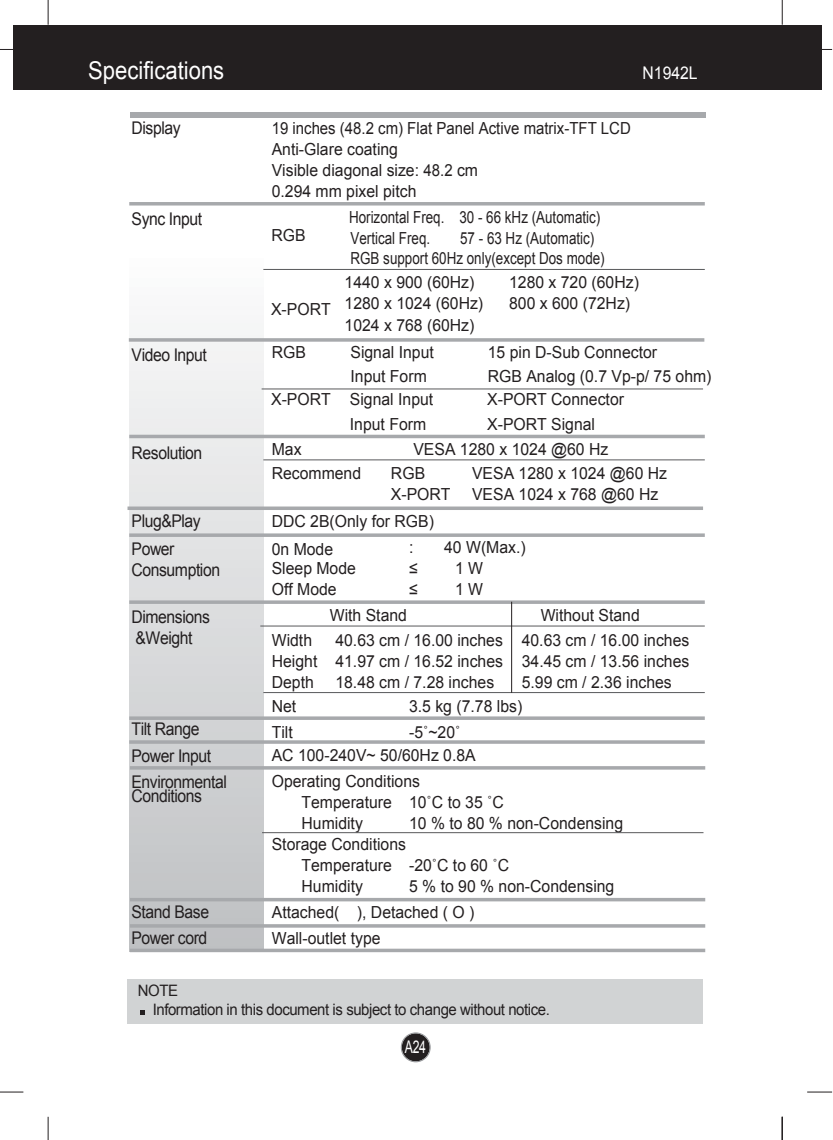
<style>
.page{position:relative;width:833px;height:1140px;background:#fff}
.page>*{position:absolute;margin:0;border:0;box-sizing:border-box;transform-origin:0 0}
.t1{font:24.5px "Arial";color:#fff;scale:.9 1}
.t2{font:17.5px/26.4px "Arial";letter-spacing:-.025em;color:#231f20;scale:.9 1}
.t3{font:17.5px "Arial";color:#fff;scale:.9 1}
.t4{font:17.5px "Arial";color:#fff;scale:.7 1}
.t5{font:16.62px/21px "Arial";color:#231f20;scale:.95 1}
.t6{font:16.62px/21px "Arial";color:#231f20;scale:.9 1}
.t7{font:16.62px/21px "Arial";color:#231f20;scale:.81 1}
.t8{font:15.75px/19.2px "Arial";letter-spacing:-.03em;color:#231f20;scale:.95 1}
</style>
<div class="page">
<div style="left:402px;top:1033px;width:28px;height:28px;background:#231f20;border-radius:50%"></div>
<div style="left:401px;top:1032px;width:30px;height:30px;border:1px solid #939598;border-radius:50%"></div>
<svg style="left:0;top:1091px;width:23px;height:1px"></svg>
<svg style="left:0;top:49px;width:14px;height:1px"></svg>
<svg style="left:807px;top:1091px;width:25px;height:1px"></svg>
<svg style="left:48px;top:1116px;width:1px;height:23px"></svg>
<svg style="left:782px;top:1116px;width:1px;height:23px"></svg>
<svg style="left:782px;top:0;width:1px;height:25px"></svg>
<svg style="left:48px;top:0;width:1px;height:25px"></svg>
<div style="left:14px;top:25px;width:808px;height:64px;background:#231f20"></div>
<div style="left:128px;top:979px;width:575px;height:44px;background:#d1d3d4"></div>
<svg style="left:140px;top:1010px;width:5px;height:5px"></svg>
<div style="left:130px;top:135px;width:134px;height:815px;background:linear-gradient(to bottom,#fff,#bec0c2)"></div>
<div style="left:130px;top:112px;width:575px;height:5px;background:#a7a9ac"></div>
<hr style="left:263px;top:269px;width:442px;height:1px;background:#58595b">
<hr style="left:129px;top:202px;width:576px;height:3px;background:#a7a9ac">
<hr style="left:129px;top:338px;width:575px;height:3px;background:#a7a9ac">
<svg style="left:129px;top:533px;width:576px;height:4px;background:#b0b2b5"></svg>
<svg style="left:129px;top:600px;width:576px;height:4px;background:#b0b2b5"></svg>
<hr style="left:129px;top:716px;width:576px;height:3px;background:#a7a9ac">
<hr style="left:262px;top:388px;width:441px;height:1px;background:#58595b">
<hr style="left:263px;top:459px;width:442px;height:1px;background:#58595b">
<hr style="left:129px;top:740px;width:576px;height:3px;background:#a7a9ac">
<hr style="left:263px;top:692px;width:442px;height:1px;background:#58595b">
<hr style="left:260px;top:625px;width:445px;height:1px;background:#58595b">
<svg style="left:129px;top:434px;width:576px;height:4px;background:#b5b7ba"></svg>
<svg style="left:128px;top:506px;width:575px;height:4px;background:#b1b3b5"></svg>
<hr style="left:130px;top:766px;width:575px;height:3px;background:#a7a9ac">
<svg style="left:130px;top:897px;width:575px;height:4px;fill:#a7a9ac"></svg>
<hr style="left:130px;top:924px;width:575px;height:3px;background:#a7a9ac">
<svg style="left:130px;top:948px;width:575px;height:4px;background:#b3b4b7"></svg>
<hr style="left:262px;top:832px;width:442px;height:1px;background:#58595b">
<hr style="left:511px;top:601px;width:1px;height:91px;background:#231f20">
<h1 class="t1" style="left:88px;top:57px;width:153px">Specifications</h1>
<p class="t3" style="left:643px;top:63px;width:63px">N1942L</p>
<p class="t2" style="left:132px;top:114px;width:56px">Display</p>
<p class="t2" style="left:132px;top:205px;width:80px">Sync Input</p>
<p class="t2" style="left:132px;top:342px;width:85px">Video Input</p>
<p class="t2" style="left:132px;top:439px;width:80px">Resolution</p>
<p class="t2" style="left:132px;top:506px;width:78px;line-height:28.3px">Plug&amp;Play<br>Power</p>
<p class="t2" style="left:132px;top:556px;width:100px">Consumption</p>
<p class="t2" style="left:132px;top:606px;width:89px;line-height:21px">Dimensions &amp;Weight</p>
<p class="t2" style="left:132px;top:716px;width:108px">Tilt Range<br>Power Input<br>Environmental</p>
<p class="t2" style="left:132px;top:783px;width:80px">Conditions</p>
<p class="t2" style="left:132px;top:898px;width:88px;line-height:25.9px">Stand Base<br>Power cord</p>
<p class="t6" style="left:272px;top:118px;width:401px">19 inches (48.2 cm) Flat Panel Active matrix-TFT LCD<br>Anti-Glare coating<br>Visible diagonal size: 48.2 cm<br>0.294 mm pixel pitch</p>
<p class="t7" style="left:349px;top:206px;width:312px">Horizontal Freq. 30 - 66 kHz (Automatic)<br>Vertical Freq.</p>
<p class="t5" style="left:271px;top:225px;width:38px">RGB</p>
<p class="t7" style="left:460px;top:227px;width:167px">57 - 63 Hz (Automatic)</p>
<p class="t7" style="left:351px;top:247px;width:315px">RGB support 60Hz only(except Dos mode)</p>
<p class="t5" style="left:345px;top:272px;width:138px">1440 x 900 (60Hz)</p>
<p class="t5" style="left:271px;top:293px;width:225px">X-PORT 1280 x 1024 (60Hz)</p>
<p class="t5" style="left:345px;top:314px;width:138px">1024 x 768 (60Hz)</p>
<p class="t5" style="left:509px;top:271px;width:138px">1280 x 720 (60Hz)<br>800 x 600 (72Hz)</p>
<p class="t5" style="left:272px;top:342px;width:38px">RGB</p>
<p class="t5" style="left:271px;top:389px;width:64px">X-PORT</p>
<p class="t5" style="left:351px;top:341px;width:89px">Signal Input</p>
<p class="t5" style="left:488px;top:341px;width:180px">15 pin D-Sub Connector</p>
<p class="t5" style="left:351px;top:366px;width:82px">Input Form</p>
<p class="t5" style="left:488px;top:366px;width:237px">RGB Analog (0.7 Vp-p/ 75 ohm)</p>
<p class="t5" style="left:350px;top:388px;width:89px">Signal Input</p>
<p class="t5" style="left:487px;top:388px;width:146px">X-PORT Connector</p>
<p class="t5" style="left:350px;top:413px;width:82px">Input Form</p>
<p class="t5" style="left:487px;top:413px;width:115px">X-PORT Signal</p>
<p class="t5" style="left:272px;top:439px;width:33px">Max</p>
<p class="t5" style="left:413px;top:439px;width:207px">VESA 1280 x 1024 @60 Hz</p>
<p class="t5" style="left:272px;top:463px;width:96px">Recommend</p>
<p class="t5" style="left:272px;top:507px;width:172px;line-height:28.5px">DDC 2B(Only for RGB)<br>0n Mode</p>
<p class="t5" style="left:391px;top:463px;width:38px">RGB</p>
<p class="t5" style="left:472px;top:463px;width:207px">VESA 1280 x 1024 @60 Hz</p>
<p class="t5" style="left:391px;top:484px;width:64px">X-PORT</p>
<p class="t5" style="left:472px;top:484px;width:198px">VESA 1024 x 768 @60 Hz</p>
<p class="t5" style="left:409px;top:536px;width:6px">:</p>
<p class="t5" style="left:444px;top:536px;width:87px">40 W(Max.)</p>
<p class="t5" style="left:272px;top:557px;width:90px">Sleep Mode</p>
<p class="t5" style="left:409px;top:557px;width:11px">≤</p>
<p class="t5" style="left:455px;top:557px;width:31px">1 W</p>
<p class="t5" style="left:272px;top:578px;width:70px">Off Mode</p>
<p class="t5" style="left:409px;top:578px;width:11px">≤</p>
<p class="t5" style="left:455px;top:578px;width:31px">1 W</p>
<p class="t5" style="left:330px;top:604px;width:83px">With Stand</p>
<p class="t5" style="left:541px;top:604px;width:106px">Without Stand</p>
<p class="t5" style="left:272px;top:629px;width:44px">Width</p>
<p class="t5" style="left:272px;top:629px;width:441px;text-align:justify;text-indent:64px">40.63 cm / 16.00 inches 40.63 cm / 16.00 inches Height 41.97 cm / 16.52 inches 34.45 cm / 13.56 inches Depth</p>
<p class="t5" style="left:335px;top:671px;width:169px">18.48 cm / 7.28 inches</p>
<p class="t5" style="left:522px;top:671px;width:159px">5.99 cm / 2.36 inches</p>
<p class="t5" style="left:272px;top:695px;width:27px">Net</p>
<p class="t5" style="left:409px;top:695px;width:121px">3.5 kg (7.78 lbs)</p>
<p class="t5" style="left:272px;top:721px;width:24px">Tilt</p>
<p class="t5" style="left:272px;top:720px;width:216px;line-height:22.8px;text-indent:137px">-5˚~20˚<br>AC 100-240V~ 50/60Hz 0.8A</p>
<p class="t5" style="left:302px;top:770px;width:214px;text-indent:-30px">Operating Conditions<br>Temperature 10˚C to 35 ˚C<br>Humidity</p>
<p class="t5" style="left:409px;top:812px;width:227px">10 % to 80 % non-Condensing</p>
<p class="t5" style="left:302px;top:833px;width:220px;text-indent:-30px">Storage Conditions<br>Temperature -20˚C to 60 ˚C<br>Humidity</p>
<p class="t5" style="left:272px;top:873px;width:362px;line-height:25.9px;text-indent:137px">5 % to 90 % non-Condensing<br>Attached( ), Detached ( O )<br>Wall-outlet type</p>
<p class="t8" style="left:153px;top:980px;width:420px;text-indent:-15px">NOTE<br>Information in this document is subject to change without notice.</p>
<p class="t4" style="left:405px;top:1036px;width:32px">A24</p>
</div>
